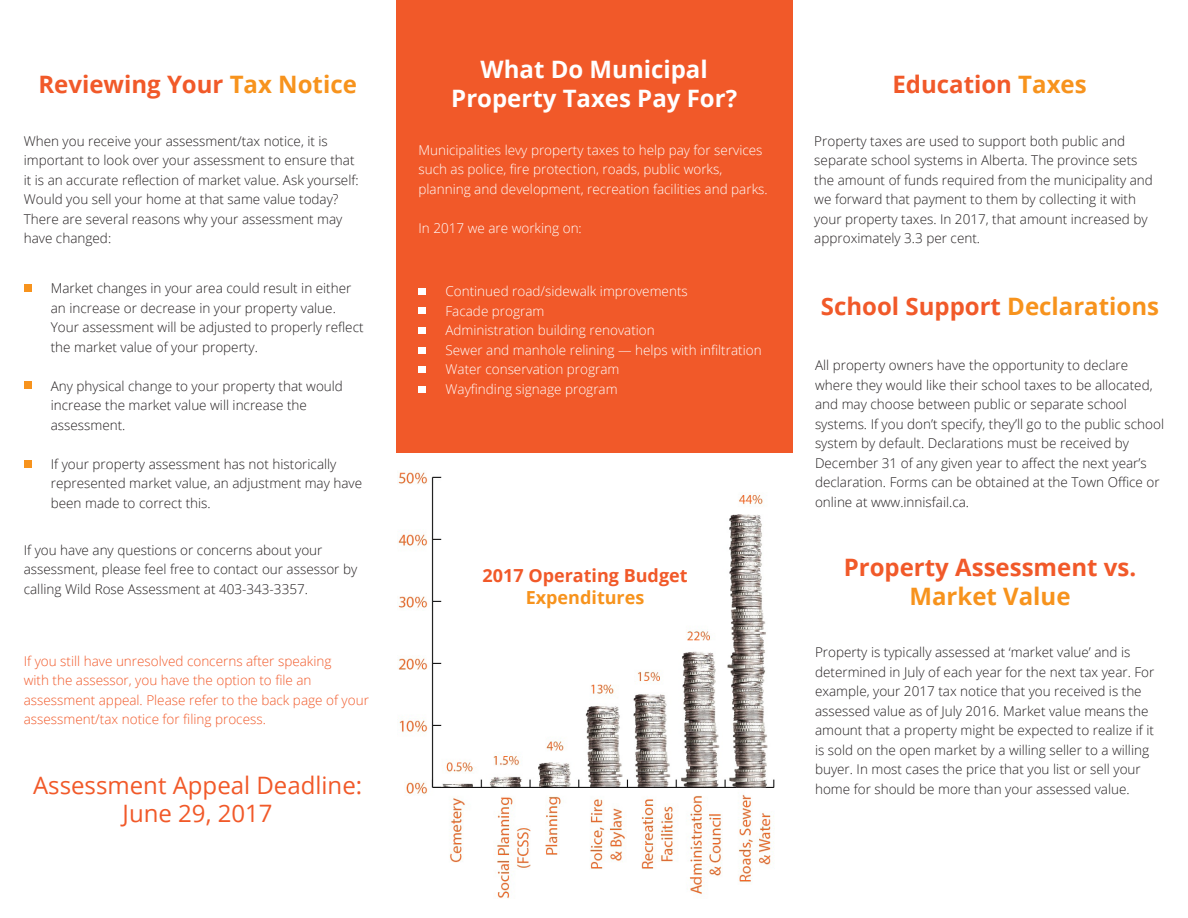
<style>
.page{position:relative;width:1188px;height:918px;background:#fff}
.page>*{position:absolute;margin:0;border:0;box-sizing:border-box;transform-origin:0 0}
.t1{font:700 24px/28.8px "Open Sans";color:#f15929;text-align:center}
.t2{font:24px "Open Sans";color:#f15929}
.t3{font:700 24px/28.8px "Open Sans";color:#fff;text-align:center}
.t4{font:700 18px "Open Sans";color:#f15929}
.t5{font:700 18px "Open Sans";color:#f7931d}
.t6{font:300 13.5px/19.5px "Open Sans";color:#231f20}
.t7{font:300 13.5px/19.5px "Open Sans";color:#fff}
.t8{font:300 13.5px/19.5px "Open Sans";color:#f15929}
.s1{color:#f7931d}
</style>
<div class="page">
<div style="left:396px;top:0;width:396px;height:453px;background:#f15929"></div>
<div style="left:24px;top:284px;width:7px;height:8px;background:#f7931d"></div>
<div style="left:24px;top:381px;width:7px;height:8px;background:#f7931d"></div>
<div style="left:24px;top:460px;width:7px;height:8px;background:#f7931d"></div>
<div style="left:418px;top:288px;width:8px;height:7px;background:#fff"></div>
<div style="left:418px;top:327px;width:8px;height:7px;background:#fff"></div>
<div style="left:418px;top:366px;width:8px;height:7px;background:#fff"></div>
<div style="left:418px;top:308px;width:8px;height:6px;background:#fff"></div>
<div style="left:418px;top:347px;width:8px;height:6px;background:#fff"></div>
<div style="left:418px;top:386px;width:8px;height:7px;background:#fff"></div>
<img style="left:398px;top:472px;width:377px;height:427px">
<p class="t3" style="left:451px;top:55px;width:287px">What Do Municipal<br>Property Taxes Pay For?</p>
<p class="t1" style="left:38px;top:69px;width:320px">Reviewing Your <span class="s1">Tax Notice</span></p>
<p class="t1" style="left:892px;top:69px;width:196px">Education <span class="s1">Taxes</span></p>
<p class="t6" style="left:24px;top:131px;width:336px">When you receive your assessment/tax notice, it is important to look over your assessment to ensure that it is an accurate reflection of market value. Ask yourself:<br>Would you sell your home at that same value today?<br>There are several reasons why your assessment may have changed:</p>
<p class="t6" style="left:51px;top:278px;width:314px">Market changes in your area could result in either an increase or decrease in your property value.<br>Your assessment will be adjusted to properly reflect the market value of your property.</p>
<p class="t6" style="left:51px;top:376px;width:294px">Any physical change to your property that would increase the market value will increase the assessment.</p>
<p class="t6" style="left:51px;top:454px;width:313px">If your property assessment has not historically represented market value, an adjustment may have been made to correct this.</p>
<p class="t6" style="left:24px;top:539px;width:335px">If you have any questions or concerns about your assessment, please feel free to contact our assessor by calling Wild Rose Assessment at 403-343-3357.</p>
<p class="t8" style="left:24px;top:651px;width:347px">If you still have unresolved concerns after speaking<br>with the assessor, you have the option to file an assessment appeal. Please refer to the back page of your assessment/tax notice for filing process.</p>
<p class="t2" style="left:33px;top:768px;width:331px">Assessment Appeal Deadline:</p>
<p class="t2" style="left:123px;top:797px;width:152px">June 29, 2017</p>
<p class="t7" style="left:418px;top:140px;width:351px">Municipalities levy property taxes to help pay for services such as police, fire protection, roads, public works, planning and development, recreation facilities and parks.</p>
<p class="t7" style="left:418px;top:218px;width:165px">In 2017 we are working on:</p>
<p class="t7" style="left:446px;top:281px;width:244px">Continued road/sidewalk improvements</p>
<p class="t7" style="left:446px;top:301px;width:101px">Facade program</p>
<p class="t7" style="left:446px;top:320px;width:211px">Administration building renovation</p>
<p class="t7" style="left:446px;top:340px;width:318px">Sewer and manhole relining — helps with infiltration</p>
<p class="t7" style="left:446px;top:359px;width:176px">Water conservation program</p>
<p class="t7" style="left:446px;top:379px;width:174px">Wayfinding signage program</p>
<p class="t4" style="left:483px;top:563px;width:207px">2017 Operating Budget</p>
<p class="t5" style="left:526px;top:584px;width:120px">Expenditures</p>
<p class="t6" style="left:814px;top:131px;width:340px">Property taxes are used to support both public and separate school systems in Alberta. The province sets the amount of funds required from the municipality and we forward that payment to them by collecting it with your property taxes. In 2017, that amount increased by approximately 3.3 per cent.</p>
<p class="t1" style="left:821px;top:292px;width:340px">School Support <span class="s1">Declarations</span></p>
<p class="t6" style="left:815px;top:355px;width:351px">All property owners have the opportunity to declare where they would like their school taxes to be allocated, and may choose between public or separate school systems. If you don’t specify, they’ll go to the public school system by default. Declarations must be received by December 31 of any given year to affect the next year’s declaration. Forms can be obtained at the Town Office or online at www.innisfail.ca.</p>
<p class="t1" style="left:844px;top:553px;width:294px">Property Assessment vs.<br><span class="s1">Market Value</span></p>
<p class="t6" style="left:815px;top:642px;width:341px">Property is typically assessed at ‘market value’ and is determined in July of each year for the next tax year. For example, your 2017 tax notice that you received is the assessed value as of July 2016. Market value means the amount that a property might be expected to realize if it is sold on the open market by a willing seller to a willing buyer. In most cases the price that you list or sell your home for should be more than your assessed value.</p>
</div>
